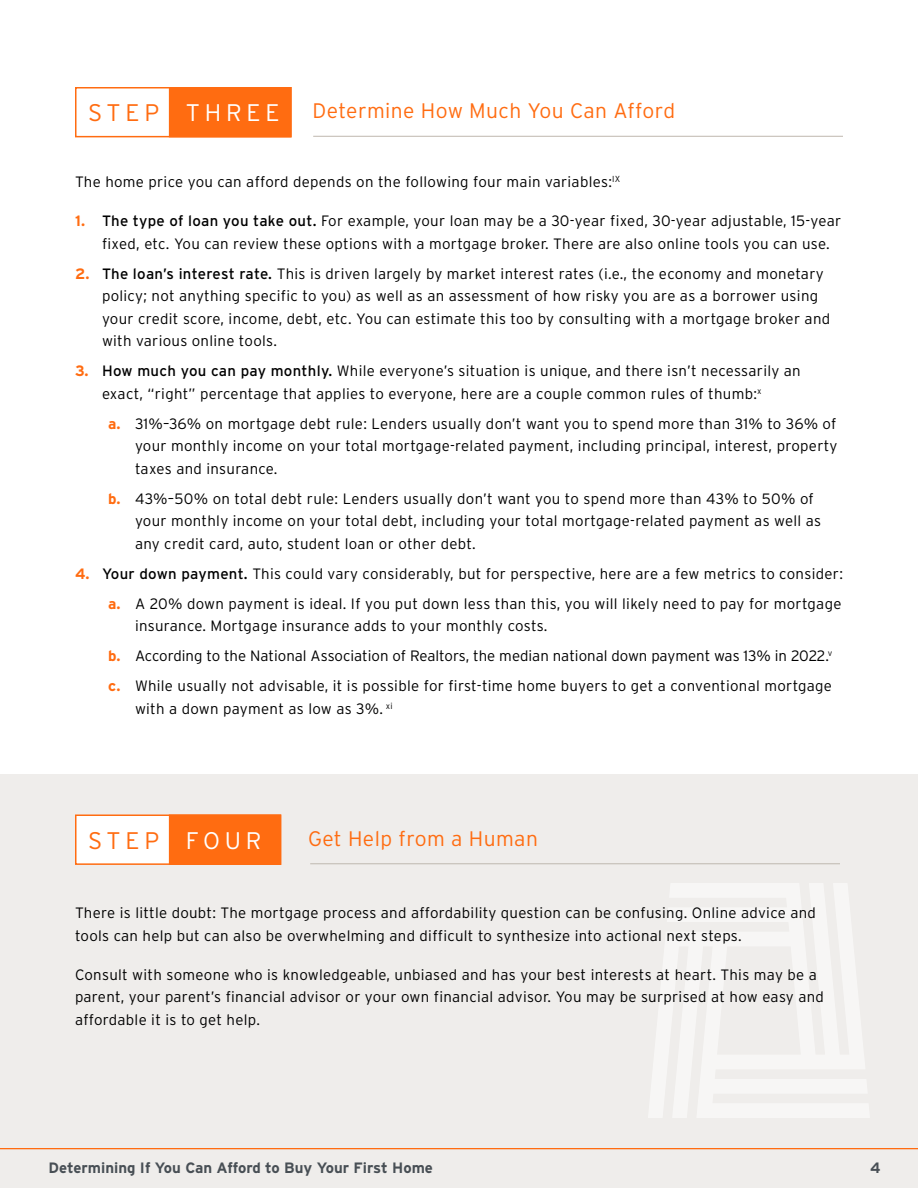
<style>
.page{position:relative;width:918px;height:1188px;background:#fff}
.page>*{position:absolute;margin:0;border:0;box-sizing:border-box;transform-origin:0 0}
.t1{font:300 24px "Interstate";letter-spacing:.2em;color:#fff}
.t2{font:300 24px "Interstate";letter-spacing:.2em;color:#ff6c11}
.t3{font:300 21px "Interstate";letter-spacing:.02em;color:#ff6c11}
.t4{font:300 15px/22.5px "Interstate";letter-spacing:.02em;color:#000}
.t5{font:700 15px "Interstate";color:#484f55}
.s1{font-weight:700;color:#ff6c11}
.s2{font-weight:400}
</style>
<div class="page">
<div style="left:0;top:1149px;width:918px;height:39px;background:#efedeb"></div>
<hr style="left:0;top:1148px;width:918px;height:1px;background:#ff6c11">
<div style="left:0;top:774px;width:918px;height:374px;background:#efedeb"></div>
<div style="left:75px;top:87px;width:217px;height:50px;border:2px solid #ff6c11"></div>
<div style="left:75px;top:814px;width:206px;height:51px;background:#fff;border:2px solid #ff6c11"></div>
<div style="left:169px;top:87px;width:123px;height:50px;background:#ff6c11"></div>
<div style="left:169px;top:814px;width:112px;height:51px;background:#ff6c11;border:2px solid #ff6c11"></div>
<hr style="left:313px;top:136px;width:530px;height:1px;background:#bfb8af">
<hr style="left:310px;top:863px;width:530px;height:1px;background:#bfb8af">
<h1 class="t2" style="left:88px;top:99px;width:73px">STEP</h1>
<h1 class="t1" style="left:186px;top:99px;width:95px">THREE</h1>
<h2 class="t3" style="left:313px;top:99px;width:364px">Determine How Much You Can Afford</h2>
<p class="t4" style="left:75px;top:171px;width:547px">The home price you can afford depends on the following four main variables:<sup>IX</sup></p>
<p class="t4" style="left:102px;top:210px;width:741px;text-indent:-27px"><span class="s1">1.</span> <span class="s2">The type of loan you take out.</span> For example, your loan may be a 30-year fixed, 30-year adjustable, 15-year fixed, etc. You can review these options with a mortgage broker. There are also online tools you can use.</p>
<p class="t4" style="left:102px;top:262px;width:730px;text-indent:-27px"><span class="s1">2.</span> <span class="s2">The loan’s interest rate.</span> This is driven largely by market interest rates (i.e., the economy and monetary policy; not anything specific to you) as well as an assessment of how risky you are as a borrower using your credit score, income, debt, etc. You can estimate this too by consulting with a mortgage broker and with various online tools.</p>
<p class="t4" style="left:102px;top:360px;width:700px;text-indent:-27px"><span class="s1">3.</span> <span class="s2">How much you can pay monthly.</span> While everyone’s situation is unique, and there isn’t necessarily an exact, “right” percentage that applies to everyone, here are a couple common rules of thumb:<sup>x</sup></p>
<p class="t4" style="left:135px;top:412px;width:704px;text-align:justify;text-indent:-27px"><span class="s1">a.</span> 31%–36% on mortgage debt rule: Lenders usually don’t want you to spend more than 31% to 36% of your monthly income on your total mortgage-related payment, including principal, interest, property taxes and insurance.</p>
<p class="t4" style="left:135px;top:487px;width:688px;text-indent:-27px"><span class="s1">b.</span> 43%–50% on total debt rule: Lenders usually don’t want you to spend more than 43% to 50% of your monthly income on your total debt, including your total mortgage-related payment as well as any credit card, auto, student loan or other debt.</p>
<p class="t4" style="left:75px;top:558px;width:769px;line-height:30px;text-align:right"><span class="s1">4.</span> <span class="s2">Your down payment.</span> This could vary considerably, but for perspective, here are a few metrics to consider: <span class="s1">a.</span> A 20% down payment is ideal. If you put down less than this, you will likely need to pay for mortgage</p>
<p class="t4" style="left:108px;top:611px;width:726px;line-height:30px;text-indent:27px">insurance. Mortgage insurance adds to your monthly costs.<br><span class="s1">b.</span> According to the National Association of Realtors, the median national down payment was 13% in 2022.<sup>v </sup><span class="s1">c.</span> While usually not advisable, it is possible for first-time home buyers to get a conventional mortgage</p>
<p class="t4" style="left:135px;top:697px;width:259px">with a down payment as low as 3%. <sup>xi</sup></p>
<h1 class="t2" style="left:88px;top:827px;width:73px">STEP</h1>
<h1 class="t1" style="left:186px;top:827px;width:77px">FOUR</h1>
<h2 class="t3" style="left:308px;top:827px;width:231px">Get Help from a Human</h2>
<p class="t4" style="left:75px;top:902px;width:743px">There is little doubt: The mortgage process and affordability question can be confusing. Online advice and tools can help but can also be overwhelming and difficult to synthesize into actional next steps.</p>
<p class="t4" style="left:75px;top:963px;width:751px">Consult with someone who is knowledgeable, unbiased and has your best interests at heart. This may be a parent, your parent’s financial advisor or your own financial advisor. You may be surprised at how easy and affordable it is to get help.</p>
<p class="t5" style="left:49px;top:1160px;width:386px">Determining If You Can Afford to Buy Your First Home</p>
<p class="t5" style="left:870px;top:1160px;width:12px">4</p>
</div>
